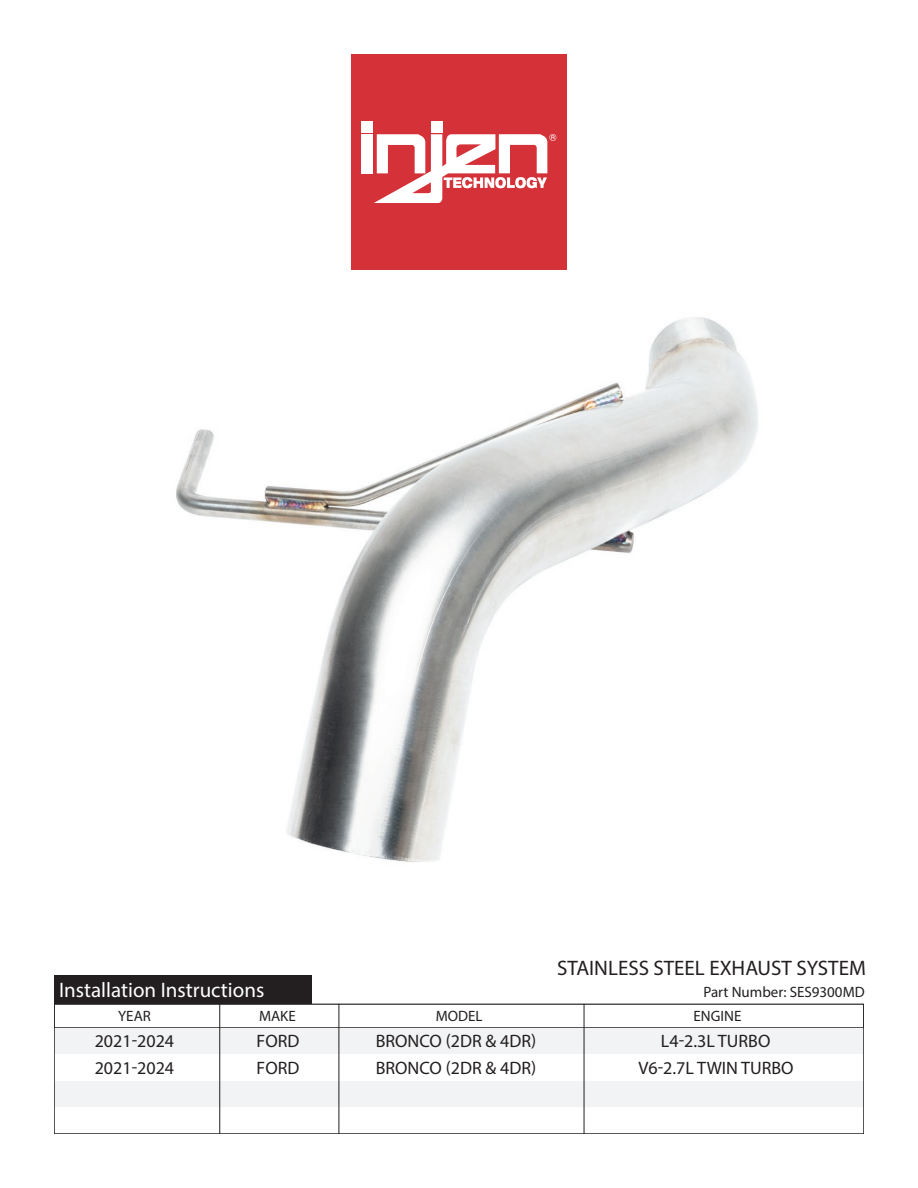
<style>
.page{position:relative;width:918px;height:1188px;background:#fff}
.page>*{position:absolute;margin:0;border:0;box-sizing:border-box;transform-origin:0 0}
.t1{font:21px "Myriad Pro";color:#231f20}
.t2{font:21px "Myriad Pro";color:#fff}
.t3{font:18px "Myriad Pro";color:#231f20}
.t4{font:15px "Myriad Pro";color:#231f20}
</style>
<div class="page">
<div style="left:351px;top:54px;width:216px;height:216px;background:#d43238"></div>
<div style="left:362px;top:121px;width:11px;height:11px;background:#fff"></div>
<div style="left:431px;top:121px;width:11px;height:11px;background:#fff"></div>
<div style="left:362px;top:134px;width:11px;height:39px;background:#fff"></div>
<svg style="left:374px;top:134px;width:182px;height:69px"></svg>
<div style="left:54px;top:975px;width:258px;height:29px;background:#231f20"></div>
<svg style="left:54px;top:1028px;width:810px;height:106px;fill:#f2f3f4"></svg>
<svg style="left:54px;top:1004px;width:810px;height:24px"></svg>
<img style="left:176px;top:317px;width:582px;height:545px">
<p class="t1" style="left:557px;top:955px;width:310px">STAINLESS STEEL EXHAUST SYSTEM</p>
<p class="t2" style="left:59px;top:977px;width:207px">Installation Instructions</p>
<p class="t4" style="left:703px;top:983px;width:163px">Part Number: SES9300MD</p>
<p class="t4" style="left:118px;top:1007px;width:34px">YEAR</p>
<p class="t4" style="left:259px;top:1007px;width:38px">MAKE</p>
<p class="t4" style="left:436px;top:1007px;width:48px">MODEL</p>
<p class="t4" style="left:694px;top:1007px;width:49px">ENGINE</p>
<p class="t3" style="left:95px;top:1030px;width:81px">2021-2024</p>
<p class="t3" style="left:257px;top:1030px;width:44px">FORD</p>
<p class="t3" style="left:376px;top:1030px;width:162px">BRONCO (2DR &amp; 4DR)</p>
<p class="t3" style="left:661px;top:1030px;width:111px">L4-2.3L TURBO</p>
<p class="t3" style="left:95px;top:1057px;width:81px">2021-2024</p>
<p class="t3" style="left:257px;top:1057px;width:44px">FORD</p>
<p class="t3" style="left:376px;top:1057px;width:162px">BRONCO (2DR &amp; 4DR)</p>
<p class="t3" style="left:638px;top:1057px;width:157px">V6-2.7L TWIN TURBO</p>
</div>
